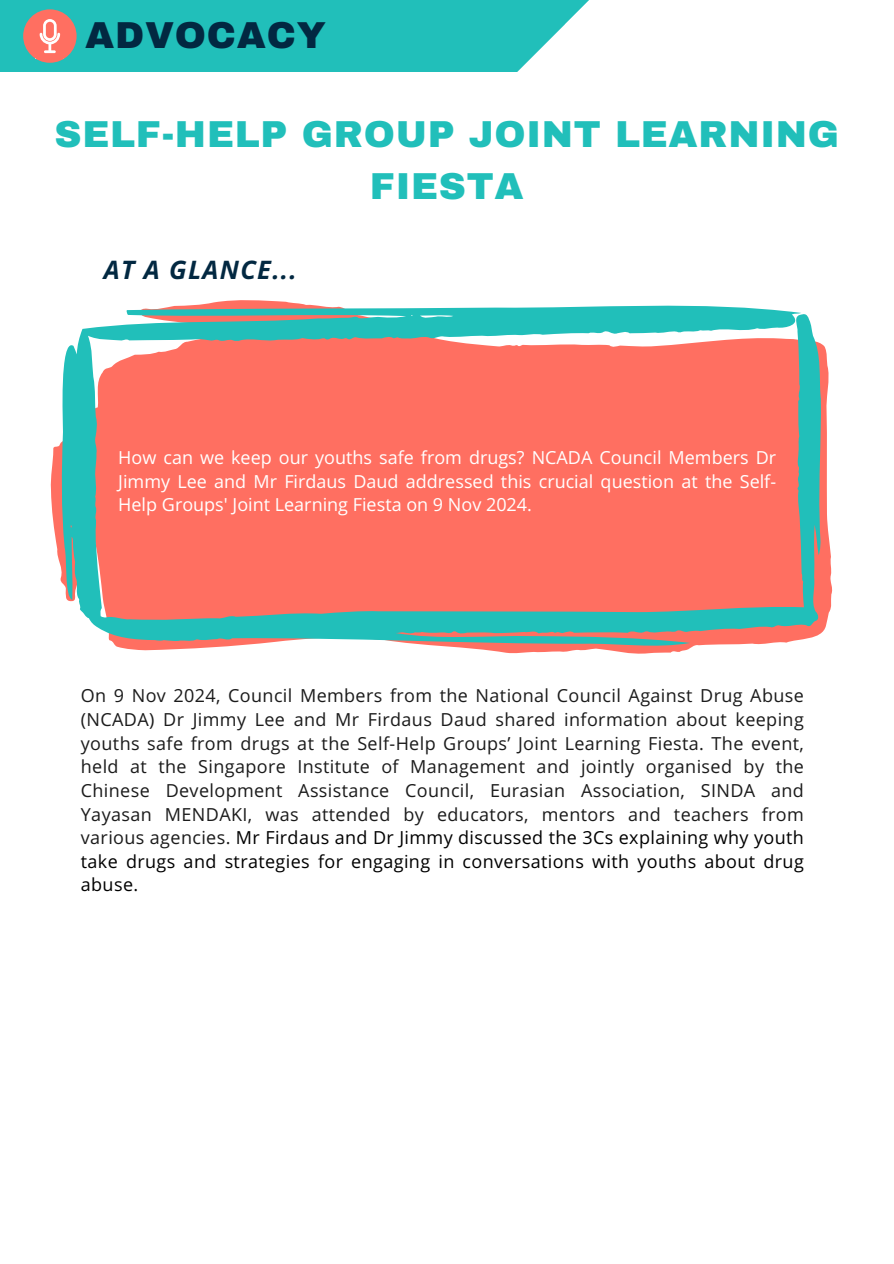
<style>
.page{position:relative;width:894px;height:1264px;background:#fff}
.page>*{position:absolute;margin:0;border:0;box-sizing:border-box;transform-origin:0 0}
.t1{font:900 37.5px/51.8px "Archivo";letter-spacing:.02em;color:#21bfba;text-align:center}
.t2{font:900 37.5px "Archivo";letter-spacing:.02em;color:#022841}
.t3{font:italic 700 25.5px "Open Sans";letter-spacing:.05em;color:#022841}
.t4{font:18px/23.7px "Open Sans";letter-spacing:.02em;color:#1b1b1b;text-align:justify}
.t5{font:18px/23.7px "Open Sans";color:#fff;text-align:justify}
.s1{color:#000}
</style>
<div class="page">
<svg style="left:0;top:0;width:589px;height:71px;background:#3abfba"></svg>
<svg style="left:50px;top:344px;width:783px;height:310px"></svg>
<svg style="left:59px;top:300px;width:763px;height:349px;background:#d6877c"></svg>
<h1 class="t2" style="left:85px;top:16px;width:242px">ADVOCACY</h1>
<h1 class="t1" style="left:54px;top:109px;width:786px">SELF-HELP GROUP JOINT LEARNING<br>FIESTA</h1>
<h2 class="t3" style="left:104px;top:252px;width:194px">AT A GLANCE...</h2>
<p class="t5" style="left:118px;top:445px;width:659px">How can we keep our youths safe from drugs? NCADA Council Members Dr Jimmy Lee and Mr Firdaus Daud addressed this crucial question at the Self-Help Groups' Joint Learning Fiesta on 9 Nov 2024.</p>
<p class="t4" style="left:81px;top:683px;width:724px">On 9 Nov 2024, Council Members from the National Council Against Drug Abuse (NCADA) Dr Jimmy Lee and Mr Firdaus Daud shared information about keeping youths safe from drugs at the Self-Help Groups’ Joint Learning Fiesta. The event, held at the Singapore Institute of Management and jointly organised by the Chinese Development Assistance Council, Eurasian Association, SINDA and Yayasan MENDAKI, was attended by educators, mentors and teachers from various agencies. <span class="s1">Mr Firdaus and Dr Jimmy discussed the 3Cs explaining why youth take drugs and strategies for engaging in conversations with youths about drug abuse.</span></p>
</div>
